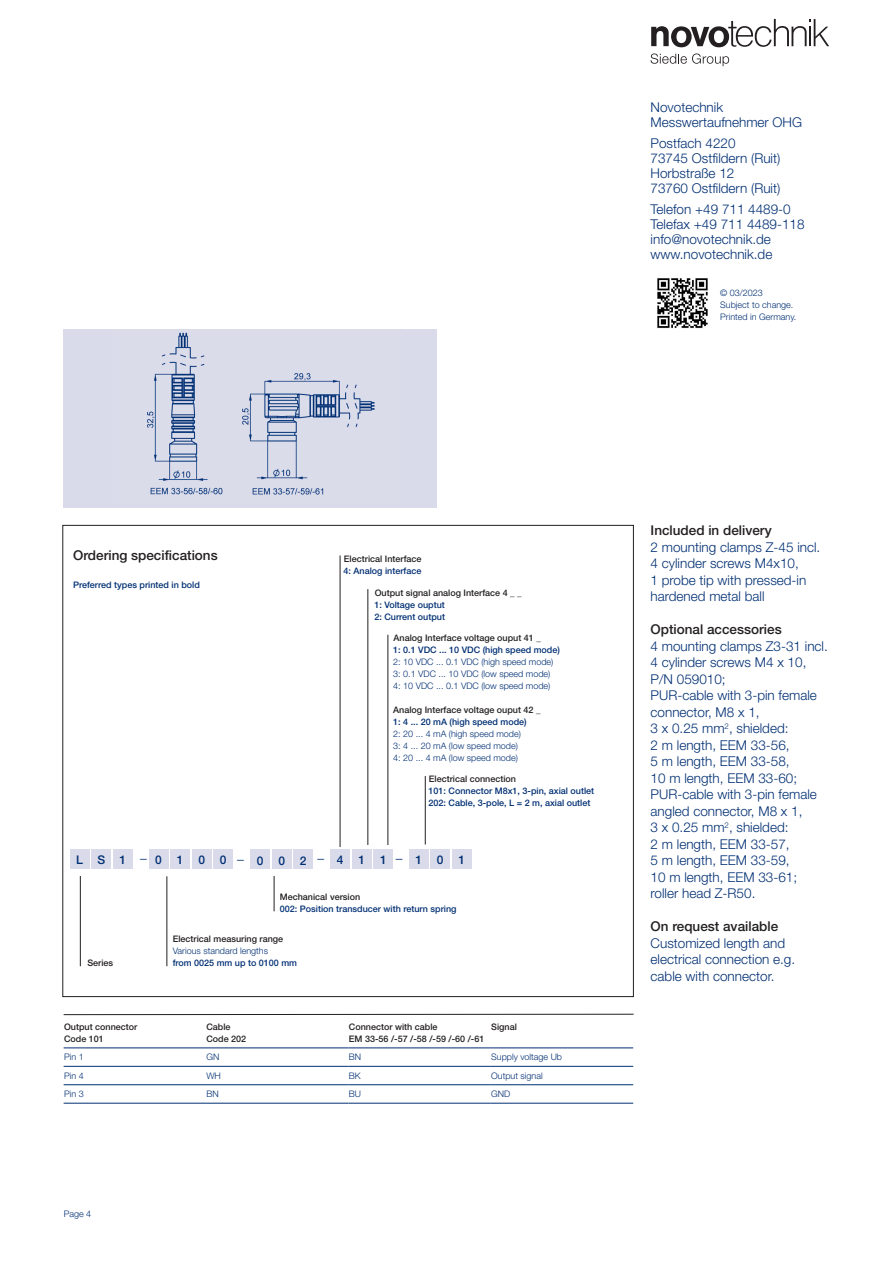
<style>
.page{position:relative;width:893px;height:1263px;background:#fff}
.page>*{position:absolute;margin:0;border:0;box-sizing:border-box;transform-origin:0 0}
.t1{font:300 13.5px/16.5px "Helvetica Neue LT Std";color:#002f73}
.t2{font:500 13.5px "Helvetica Neue LT Std";color:#231f20}
.t3{font:500 12px "Helvetica Neue LT Std";color:#002f73}
.t4{font:300 9px "Helvetica Neue LT Std";color:#002f73}
.t5{font:500 9px "Helvetica Neue LT Std";color:#231f20}
.t6{font:500 9px "Helvetica Neue LT Std";color:#002f73}
</style>
<div class="page">
<div style="left:70px;top:849px;width:20px;height:20px;background:#dadbea"></div>
<div style="left:92px;top:849px;width:19px;height:20px;background:#dadbea"></div>
<div style="left:374px;top:849px;width:19px;height:20px;background:#dadbea"></div>
<div style="left:352px;top:849px;width:20px;height:20px;background:#dadbea"></div>
<div style="left:330px;top:849px;width:20px;height:20px;background:#dadbea"></div>
<div style="left:293px;top:850px;width:20px;height:19px;background:#dadbea"></div>
<div style="left:272px;top:850px;width:20px;height:19px;background:#dadbea"></div>
<div style="left:250px;top:850px;width:20px;height:19px;background:#dadbea"></div>
<div style="left:213px;top:849px;width:20px;height:20px;background:#dadbea"></div>
<div style="left:192px;top:849px;width:19px;height:20px;background:#dadbea"></div>
<div style="left:170px;top:849px;width:20px;height:20px;background:#dadbea"></div>
<div style="left:149px;top:849px;width:19px;height:20px;background:#dadbea"></div>
<div style="left:113px;top:849px;width:20px;height:20px;background:#dadbea"></div>
<hr style="left:80px;top:876px;width:1px;height:90px;background:#231f20">
<hr style="left:340px;top:555px;width:1px;height:292px;background:#231f20">
<hr style="left:274px;top:876px;width:1px;height:35px;background:#231f20">
<hr style="left:167px;top:876px;width:1px;height:90px;background:#231f20">
<hr style="left:388px;top:635px;width:1px;height:210px;background:#231f20">
<hr style="left:368px;top:589px;width:1px;height:256px;background:#231f20">
<hr style="left:425px;top:776px;width:1px;height:68px;background:#231f20">
<div style="left:430px;top:849px;width:20px;height:19px;background:#dadbea"></div>
<div style="left:409px;top:849px;width:20px;height:19px;background:#dadbea"></div>
<div style="left:452px;top:849px;width:20px;height:19px;background:#dadbea"></div>
<div style="left:64px;top:330px;width:373px;height:178px;background:#dadbea"></div>
<img style="left:147px;top:332px;width:228px;height:163px">
<hr style="left:64px;top:1048px;width:142px;height:1px;background:#002f73">
<hr style="left:206px;top:1048px;width:142px;height:1px;background:#002f73">
<hr style="left:348px;top:1048px;width:143px;height:1px;background:#002f73">
<hr style="left:491px;top:1048px;width:142px;height:1px;background:#002f73">
<hr style="left:64px;top:1066px;width:142px;height:1px;background:#002f73">
<hr style="left:206px;top:1066px;width:142px;height:1px;background:#002f73">
<hr style="left:348px;top:1066px;width:143px;height:1px;background:#002f73">
<hr style="left:491px;top:1066px;width:142px;height:1px;background:#002f73">
<hr style="left:64px;top:1084px;width:142px;height:1px;background:#002f73">
<hr style="left:206px;top:1084px;width:142px;height:1px;background:#002f73">
<hr style="left:348px;top:1084px;width:143px;height:1px;background:#002f73">
<hr style="left:491px;top:1084px;width:142px;height:1px;background:#002f73">
<hr style="left:64px;top:1103px;width:142px;height:1px;background:#002f73">
<hr style="left:206px;top:1103px;width:142px;height:1px;background:#002f73">
<hr style="left:348px;top:1103px;width:143px;height:1px;background:#002f73">
<hr style="left:491px;top:1103px;width:142px;height:1px;background:#002f73">
<hr style="left:64px;top:1014px;width:570px;height:1px;background:#231f20">
<svg style="left:651px;top:19px;width:178px;height:28px"></svg>
<svg style="left:651px;top:53px;width:78px;height:13px"></svg>
<img style="left:657px;top:278px;width:51px;height:51px">
<p class="t1" style="left:651px;top:99px;width:74px">Novotechnik</p>
<p class="t1" style="left:651px;top:114px;width:153px">Messwertaufnehmer OHG</p>
<p class="t1" style="left:651px;top:135px;width:87px">Postfach 4220</p>
<p class="t1" style="left:651px;top:150px;width:131px">73745 Ostfildern (Ruit)</p>
<p class="t1" style="left:651px;top:165px;width:85px">Horbstraße 12</p>
<p class="t1" style="left:651px;top:180px;width:131px">73760 Ostfildern (Ruit)</p>
<p class="t1" style="left:651px;top:201px;width:142px">Telefon +49 711 4489-0</p>
<p class="t1" style="left:651px;top:216px;width:155px">Telefax +49 711 4489-118</p>
<p class="t1" style="left:651px;top:231px;width:122px">info@novotechnik.de</p>
<p class="t1" style="left:651px;top:246px;width:123px">www.novotechnik.de</p>
<p class="t4" style="left:720px;top:288px;width:44px">© 03/2023</p>
<p class="t4" style="left:720px;top:300px;width:75px">Subject to change.</p>
<p class="t4" style="left:720px;top:312px;width:78px">Printed in Germany.</p>
<p class="t2" style="left:73px;top:547px;width:146px">Ordering specifications</p>
<p class="t6" style="left:73px;top:580px;width:128px">Preferred types printed in bold</p>
<p class="t5" style="left:344px;top:553px;width:79px">Electrical Interface</p>
<p class="t6" style="left:344px;top:565px;width:79px">4: Analog interface</p>
<p class="t5" style="left:375px;top:587px;width:148px">Output signal analog Interface 4 _ _</p>
<p class="t6" style="left:374px;top:599px;width:72px">1: Voltage ouptut</p>
<p class="t6" style="left:374px;top:611px;width:72px">2: Current output</p>
<p class="t5" style="left:394px;top:632px;width:149px">Analog Interface voltage ouput 41 _</p>
<p class="t6" style="left:393px;top:644px;width:168px">1: 0.1 VDC ... 10 VDC (high speed mode)</p>
<p class="t4" style="left:393px;top:656px;width:162px">2: 10 VDC ... 0.1 VDC (high speed mode)</p>
<p class="t4" style="left:393px;top:668px;width:159px">3: 0.1 VDC ... 10 VDC (low speed mode)</p>
<p class="t4" style="left:393px;top:680px;width:159px">4: 10 VDC ... 0.1 VDC (low speed mode)</p>
<p class="t5" style="left:393px;top:704px;width:149px">Analog Interface voltage ouput 42 _</p>
<p class="t6" style="left:393px;top:716px;width:135px">1: 4 ... 20 mA (high speed mode)</p>
<p class="t4" style="left:393px;top:728px;width:129px">2: 20 ... 4 mA (high speed mode)</p>
<p class="t4" style="left:393px;top:740px;width:126px">3: 4 ... 20 mA (low speed mode)</p>
<p class="t4" style="left:393px;top:752px;width:126px">4: 20 ... 4 mA (low speed mode)</p>
<p class="t5" style="left:429px;top:774px;width:89px">Electrical connection</p>
<p class="t6" style="left:428px;top:786px;width:167px">101: Connector M8x1, 3-pin, axial outlet</p>
<p class="t6" style="left:428px;top:798px;width:163px">202: Cable, 3-pole, L = 2 m, axial outlet</p>
<p class="t3" style="left:76px;top:853px;width:8px">L</p>
<p class="t3" style="left:97px;top:853px;width:9px">S</p>
<p class="t3" style="left:120px;top:853px;width:8px">1</p>
<p class="t1" style="left:140px;top:850px;width:8px">–</p>
<p class="t3" style="left:155px;top:853px;width:8px">0</p>
<p class="t3" style="left:177px;top:853px;width:8px">1</p>
<p class="t3" style="left:198px;top:853px;width:8px">0</p>
<p class="t3" style="left:220px;top:853px;width:8px">0</p>
<p class="t1" style="left:237px;top:850px;width:8px">–</p>
<p class="t3" style="left:257px;top:853px;width:8px">0</p>
<p class="t3" style="left:278px;top:853px;width:8px">0</p>
<p class="t3" style="left:300px;top:853px;width:8px">2</p>
<p class="t1" style="left:317px;top:850px;width:8px">–</p>
<p class="t3" style="left:337px;top:853px;width:8px">4</p>
<p class="t3" style="left:358px;top:853px;width:8px">1</p>
<p class="t3" style="left:380px;top:853px;width:8px">1</p>
<p class="t1" style="left:396px;top:849px;width:8px">–</p>
<p class="t3" style="left:415px;top:852px;width:8px">1</p>
<p class="t3" style="left:437px;top:852px;width:8px">0</p>
<p class="t3" style="left:458px;top:852px;width:8px">1</p>
<p class="t5" style="left:87px;top:957px;width:27px">Series</p>
<p class="t5" style="left:64px;top:1021px;width:75px">Output connector</p>
<p class="t5" style="left:64px;top:1033px;width:41px">Code 101</p>
<p class="t5" style="left:280px;top:892px;width:82px">Mechanical version</p>
<p class="t6" style="left:280px;top:904px;width:178px">002: Position transducer with return spring</p>
<p class="t5" style="left:173px;top:934px;width:112px">Electrical measuring range</p>
<p class="t4" style="left:173px;top:945px;width:97px">Various standard lengths</p>
<p class="t6" style="left:173px;top:958px;width:126px">from 0025 mm up to 0100 mm</p>
<p class="t5" style="left:206px;top:1021px;width:26px">Cable</p>
<p class="t5" style="left:206px;top:1033px;width:41px">Code 202</p>
<p class="t5" style="left:349px;top:1021px;width:90px">Connector with cable</p>
<p class="t5" style="left:349px;top:1033px;width:137px">EM 33-56 /-57 /-58 /-59 /-60 /-61</p>
<p class="t5" style="left:491px;top:1021px;width:27px">Signal</p>
<p class="t4" style="left:64px;top:1051px;width:21px">Pin 1</p>
<p class="t4" style="left:206px;top:1051px;width:15px">GN</p>
<p class="t4" style="left:349px;top:1051px;width:14px">BN</p>
<p class="t4" style="left:491px;top:1051px;width:72px">Supply voltage Ub</p>
<p class="t4" style="left:64px;top:1070px;width:21px">Pin 4</p>
<p class="t4" style="left:206px;top:1070px;width:16px">WH</p>
<p class="t4" style="left:349px;top:1070px;width:13px">BK</p>
<p class="t4" style="left:491px;top:1070px;width:53px">Output signal</p>
<p class="t4" style="left:64px;top:1088px;width:21px">Pin 3</p>
<p class="t4" style="left:206px;top:1088px;width:14px">BN</p>
<p class="t4" style="left:349px;top:1088px;width:14px">BU</p>
<p class="t4" style="left:491px;top:1088px;width:21px">GND</p>
<p class="t4" style="left:64px;top:1208px;width:29px">Page 4</p>
<p class="t2" style="left:651px;top:522px;width:123px">Included in delivery</p>
<p class="t1" style="left:651px;top:538px;width:171px">2 mounting clamps Z-45 incl.</p>
<p class="t1" style="left:651px;top:555px;width:150px">4 cylinder screws M4x10,</p>
<p class="t1" style="left:651px;top:571px;width:157px">1 probe tip with pressed-in hardened metal ball</p>
<p class="t2" style="left:651px;top:621px;width:133px">Optional accessories</p>
<p class="t1" style="left:651px;top:637px;width:179px">4 mounting clamps Z3-31 incl.</p>
<p class="t1" style="left:651px;top:654px;width:157px">4 cylinder screws M4 x 10,</p>
<p class="t1" style="left:651px;top:670px;width:77px">P/N 059010;</p>
<p class="t1" style="left:651px;top:687px;width:168px">PUR-cable with 3-pin female</p>
<p class="t1" style="left:651px;top:703px;width:111px">connector, M8 x 1,</p>
<p class="t1" style="left:651px;top:720px;width:139px">3 x 0.25 mm<sup>2</sup>, shielded:</p>
<p class="t1" style="left:651px;top:736px;width:141px">2 m length, EEM 33-56,</p>
<p class="t1" style="left:651px;top:753px;width:141px">5 m length, EEM 33-58,</p>
<p class="t1" style="left:651px;top:769px;width:148px">10 m length, EEM 33-60;</p>
<p class="t1" style="left:651px;top:786px;width:168px">PUR-cable with 3-pin female</p>
<p class="t1" style="left:651px;top:802px;width:153px">angled connector, M8 x 1,</p>
<p class="t1" style="left:651px;top:819px;width:139px">3 x 0.25 mm<sup>2</sup>, shielded:</p>
<p class="t1" style="left:651px;top:835px;width:141px">2 m length, EEM 33-57,</p>
<p class="t1" style="left:651px;top:852px;width:141px">5 m length, EEM 33-59,</p>
<p class="t1" style="left:651px;top:868px;width:148px">10 m length, EEM 33-61;</p>
<p class="t1" style="left:651px;top:885px;width:106px">roller head Z-R50.</p>
<p class="t2" style="left:651px;top:918px;width:129px">On request available</p>
<p class="t1" style="left:651px;top:934px;width:136px">Customized length and</p>
<p class="t1" style="left:651px;top:951px;width:146px">electrical connection e.g.</p>
<p class="t1" style="left:651px;top:967px;width:125px">cable with connector.</p>
</div>
